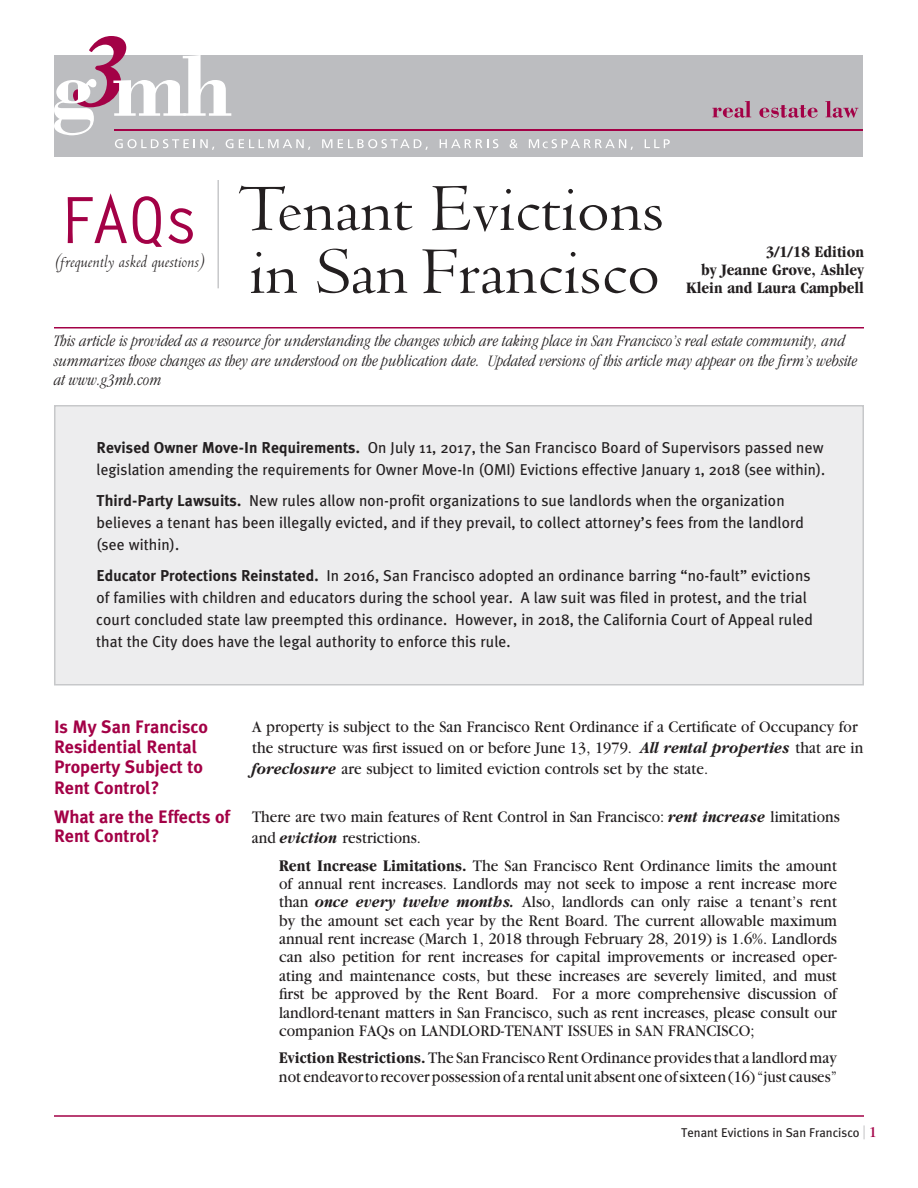
<style>
.page{position:relative;width:918px;height:1188px;background:#fff}
.page>*{position:absolute;margin:0;border:0;box-sizing:border-box;transform-origin:0 0}
.t1{font:71.25px/63px "Metropolitan H";color:#231f20;scale:1.05 1}
.t2{font:69px "Letter Gothic Bld";color:#a30146}
.t3{font:19.5px "Metropolitan Italic H";color:#231f20}
.t4{font:700 18px/20.2px "Meta Plus";color:#a30146}
.t5{font:16.8px/18.5px "Garamond";letter-spacing:.005em;color:#231f20;text-align:justify;scale:.92 1}
.t6{font:16.8px/21px "Garamond";letter-spacing:.005em;color:#231f20;scale:.91 1}
.t7{font:italic 300 condensed 16.5px/19.5px "Garamond";letter-spacing:.01em;color:#231f20}
.t8{font:700 condensed 16.5px/18px "Garamond";color:#231f20;text-align:right;scale:1.05 1}
.t9{font:15.75px/21.9px "Meta Plus";letter-spacing:.005em;color:#231f20}
.t10{font:12.75px "Meta Plus";color:#231f20}
.s1{font-weight:700}
.s2{font-weight:700;font-style:italic}
.s3{font-weight:700;font-stretch:condensed}
.s4{font-size:17.85px;color:#c7c8ca}
.s5{font-family:"Garamond";font-size:15.75px;color:#a30146}
</style>
<div class="page">
<div style="left:54px;top:405px;width:810px;height:281px;background:#ededee;border:2px solid #c7c8ca"></div>
<hr style="left:54px;top:327px;width:810px;height:1px;background:#a30146">
<hr style="left:54px;top:1115px;width:810px;height:2px;background:#a30146">
<hr style="left:217px;top:180px;width:2px;height:108px;background:#c7c8ca">
<div style="left:54px;top:55px;width:808px;height:102px;background:#bcbdc0"></div>
<hr style="left:114px;top:129px;width:748px;height:2px;background:#a30146">
<svg style="left:712px;top:101px;width:39px;height:17px"></svg>
<svg style="left:759px;top:105px;width:59px;height:13px"></svg>
<svg style="left:825px;top:101px;width:33px;height:17px"></svg>
<svg style="left:54px;top:36px;width:179px;height:114px"></svg>
<svg style="left:239px;top:139px;width:71px;height:11px"></svg>
<svg style="left:322px;top:139px;width:10px;height:9px"></svg>
<svg style="left:338px;top:139px;width:90px;height:11px"></svg>
<svg style="left:440px;top:139px;width:58px;height:9px"></svg>
<svg style="left:510px;top:139px;width:8px;height:9px"></svg>
<svg style="left:529px;top:139px;width:104px;height:11px"></svg>
<svg style="left:645px;top:139px;width:25px;height:9px"></svg>
<h2 class="t2" style="left:60px;top:174px;width:141px">FAQs</h2>
<p class="t3" style="left:55px;top:251px;width:151px">(frequently asked questions)</p>
<h1 class="t1" style="left:238px;top:179px;width:408px">Tenant Evictions in San Francisco</h1>
<p class="t8" style="left:686px;top:242px;width:171px">3/1/18 Edition<br>by Jeanne Grove, Ashley<br>Klein and Laura Campbell</p>
<p class="t7" style="left:54px;top:332px;width:805px">This article is provided as a resource for understanding the changes which are taking place in San Francisco’s real estate community, and summarizes those changes as they are understood on the publication date. Updated versions of this article may appear on the firm’s website at www.g3mh.com</p>
<p class="t9" style="left:97px;top:436px;width:730px"><span class="s1">Revised Owner Move-In Requirements.</span> On July 11, 2017, the San Francisco Board of Supervisors passed new legislation amending the requirements for Owner Move-In (OMI) Evictions effective January 1, 2018 (see within).</p>
<p class="t9" style="left:96px;top:489px;width:709px"><span class="s1">Third-Party Lawsuits.</span> New rules allow non-profit organizations to sue landlords when the organization believes a tenant has been illegally evicted, and if they prevail, to collect attorney’s fees from the landlord (see within).</p>
<p class="t9" style="left:96px;top:564px;width:719px"><span class="s1">Educator Protections Reinstated.</span> In 2016, San Francisco adopted an ordinance barring “no-fault” evictions of families with children and educators during the school year. A law suit was filed in protest, and the trial court concluded state law preempted this ordinance. However, in 2018, the California Court of Appeal ruled that the City does have the legal authority to enforce this rule.</p>
<p class="t4" style="left:54px;top:716px;width:155px">Is My San Francisco<br>Residential Rental<br>Property Subject to<br>Rent Control?</p>
<p class="t4" style="left:54px;top:807px;width:178px;line-height:19px">What are the Effects of<br>Rent Control?</p>
<p class="t6" style="left:252px;top:717px;width:673px">A property is subject to the San Francisco Rent Ordinance if a Certificate of Occupancy for the structure was first issued on or before June 13, 1979. <span class="s2">All rental properties</span> that are in <span class="s2">foreclosure</span> are subject to limited eviction controls set by the state.</p>
<p class="t6" style="left:252px;top:807px;width:648px">There are two main features of Rent Control in San Francisco: <span class="s2">rent increase</span> limitations and <span class="s2">eviction</span> restrictions.</p>
<p class="t5" style="left:279px;top:856px;width:608px"><span class="s3">Rent Increase Limitations.</span> The San Francisco Rent Ordinance limits the amount of annual rent increases. Landlords may not seek to impose a rent increase more than <span class="s2">once every twelve months.</span> Also, landlords can only raise a tenant’s rent by the amount set each year by the Rent Board. The current allowable maximum annual rent increase (March 1, 2018 through February 28, 2019) is 1.6%. Landlords can also petition for rent increases for capital improvements or increased oper&shy;ating and maintenance costs, but these increases are severely limited, and must first be approved by the Rent Board. For a more comprehensive discussion of landlord-tenant matters in San Francisco, such as rent increases, please consult our companion FAQs on LANDLORD-TENANT ISSUES in SAN FRANCISCO;</p>
<p class="t5" style="left:279px;top:1049px;width:608px"><span class="s3">Eviction Restrictions.</span> The San Francisco Rent Ordinance provides that a landlord may not endeavor to recover possession of a rental unit absent one of sixteen (16) “just causes”</p>
<p class="t10" style="left:681px;top:1125px;width:198px">Tenant Evictions in San Francisco <span class="s4">|</span> <span class="s5">1</span></p>
</div>
